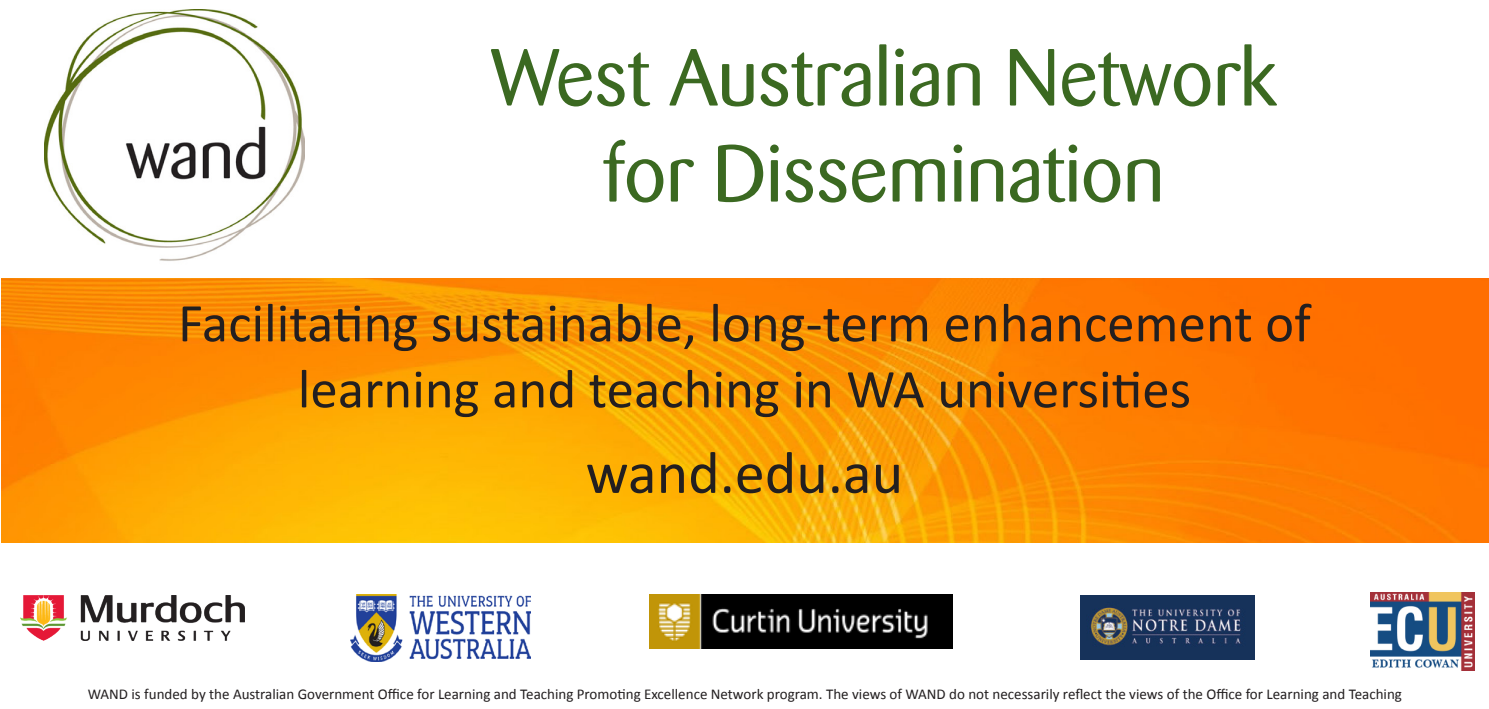
<style>
.page{position:relative;width:1489px;height:709px;background:#fff}
.page>*{position:absolute;margin:0;border:0;box-sizing:border-box;transform-origin:0 0}
.t1{font:80px "Barmeno";color:#3b6921}
.t2{font:60px "Calibri";color:#231f20}
.t3{font:55px "Calibri";color:#231f20}
.t4{font:15px "Calibri";color:#231f20}
</style>
<div class="page">
<img style="left:44px;top:10px;width:261px;height:251px">
<img style="left:1px;top:278px;width:1487px;height:264px">
<img style="left:20px;top:595px;width:224px;height:46px">
<img style="left:649px;top:594px;width:303px;height:54px">
<img style="left:1370px;top:593px;width:104px;height:77px">
<img style="left:1080px;top:596px;width:174px;height:63px">
<img style="left:351px;top:595px;width:179px;height:66px">
<p class="t1" style="left:491px;top:32px;width:786px">West Australian Network</p>
<p class="t1" style="left:602px;top:128px;width:563px">for Dissemination</p>
<p class="t3" style="left:178px;top:288px;width:1134px">Facilitating sustainable, long-term enhancement of</p>
<p class="t3" style="left:298px;top:354px;width:894px">learning and teaching in WA universities</p>
<p class="t2" style="left:585px;top:435px;width:319px">wand.edu.au</p>
<p class="t4" style="left:88px;top:684px;width:1315px">WAND is funded by the Australian Government Office for Learning and Teaching Promoting Excellence Network program. The views of WAND do not necessarily reflect the views of the Office for Learning and Teaching</p>
</div>
